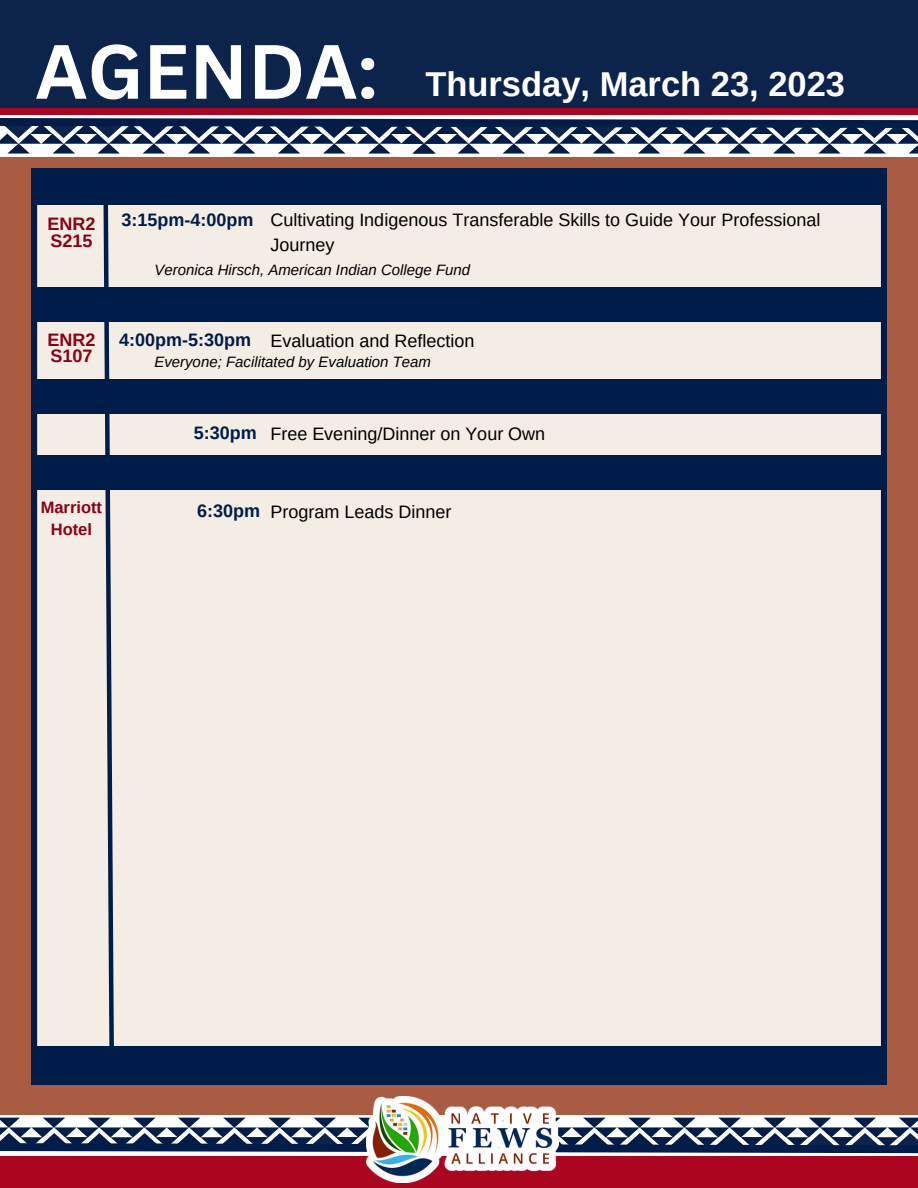
<style>
.page{position:relative;width:918px;height:1188px;background:#a95c42}
.page>*{position:absolute;margin:0;border:0;box-sizing:border-box;transform-origin:0 0}
.t1{font:700 34.5px "Arimo";color:#fff}
.t2{font:18px/24.8px "Arimo";color:#000}
.t3{font:700 18px/16.8px "Arimo";color:#8b0015}
.t4{font:700 16.5px/22.5px "Arimo";color:#8b0015;text-align:center}
.t5{font:italic 15px "Arimo";color:#000}
.s1{font-family:"Canva Sans";font-size:75px}
.s2{font-weight:700;color:#001c48}
</style>
<div class="page">
<div style="left:32px;top:168px;width:855px;height:916px;background:#f4ede5"></div>
<svg style="left:0;top:1115px;width:918px;height:3px;background:#f0f2f4"></svg>
<div style="left:0;top:1156px;width:918px;height:32px;background:#ab0520"></div>
<svg style="left:0;top:1118px;width:918px;height:38px;background:#73829a"></svg>
<img style="left:366px;top:1096px;width:193px;height:87px">
<div style="left:0;top:66px;width:918px;height:90px;background:#fff"></div>
<div style="left:0;top:77px;width:918px;height:38px;background:#ab0520"></div>
<svg style="left:0;top:118px;width:918px;height:36px"></svg>
<div style="left:0;top:0;width:918px;height:108px;background:#0c234b"></div>
<svg style="left:101px;top:170px;width:15px;height:876px;background:#a9adb5"></svg>
<div style="left:35px;top:1046px;width:847px;height:35px;background:#001c48"></div>
<div style="left:35px;top:171px;width:848px;height:34px;background:#001c48"></div>
<div style="left:34px;top:287px;width:848px;height:34px;background:#001c48"></div>
<div style="left:35px;top:379px;width:848px;height:34px;background:#001c48"></div>
<div style="left:35px;top:455px;width:847px;height:34px;background:#001c48"></div>
<h1 class="t1" style="left:35px;top:65px;width:811px"><span class="s1">AGENDA:</span> Thursday, March 23, 2023</h1>
<p class="t3" style="left:47px;top:215px;width:49px">ENR2<br>S215</p>
<p class="t2" style="left:270px;top:208px;width:552px;text-indent:-149px"><span class="s2">3:15pm-4:00pm</span> Cultivating Indigenous Transferable Skills to Guide Your Professional<br>Journey</p>
<p class="t5" style="left:154px;top:261px;width:317px">Veronica Hirsch, American Indian College Fund</p>
<p class="t3" style="left:47px;top:331px;width:49px">ENR2<br>S107</p>
<p class="t2" style="left:119px;top:328px;width:357px"><span class="s2">4:00pm-5:30pm</span> Evaluation and Reflection</p>
<p class="t5" style="left:154px;top:353px;width:278px">Everyone; Facilitated by Evaluation Team</p>
<p class="t4" style="left:41px;top:496px;width:63px">Marriott<br>Hotel</p>
<p class="t2" style="left:194px;top:421px;width:353px"><span class="s2">5:30pm</span> Free Evening/Dinner on Your Own</p>
<p class="t2" style="left:197px;top:499px;width:256px"><span class="s2">6:30pm</span> Program Leads Dinner</p>
</div>
